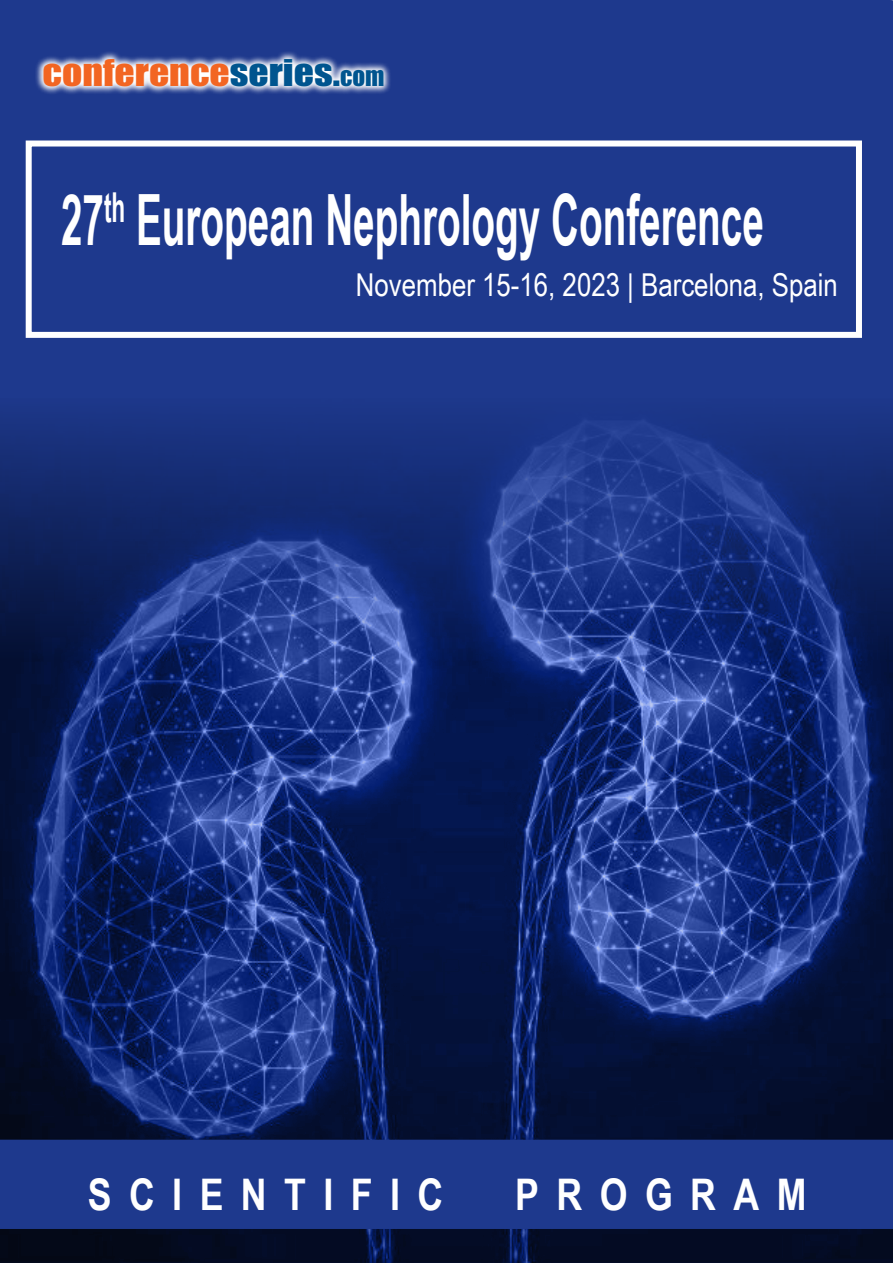
<style>
.page{position:relative;width:893px;height:1263px;background:#fff}
.page>*{position:absolute;margin:0;border:0;box-sizing:border-box;transform-origin:0 0}
.t1{font:700 70.8px "Arial Narrow";color:#fff;scale:.67 1}
.t2{font:700 43.5px "Arial Narrow";letter-spacing:.4em;color:#fff}
.t3{font:34.05px "Impact";color:#f26522;scale:1.16 1}
.t4{font:31.5px "Arial Narrow";color:#fff}
.s1{color:#00558f}
.s2{font-size:24.45px;color:#00558f}
</style>
<div class="page">
<div style="left:0;top:0;width:893px;height:399px;background:#1e398d"></div>
<svg style="left:35px;top:51px;width:357px;height:44px"></svg>
<div style="left:26px;top:141px;width:836px;height:197px;border:6px solid #fff"></div>
<img style="left:0;top:399px;width:893px;height:864px">
<div style="left:0;top:1140px;width:893px;height:89px;background:#1e398d"></div>
<p class="t3" style="left:43px;top:46px;width:296px">CONFERENCE<span class="s1">SERIES.</span><span class="s2">COM</span></p>
<h1 class="t1" style="left:61px;top:167px;width:1051px">27<sup>th</sup> European Nephrology Conference</h1>
<p class="t4" style="left:356px;top:262px;width:483px">November 15-16, 2023 | Barcelona, Spain</p>
<h2 class="t2" style="left:88px;top:1162px;width:357px">SCIENTIFIC</h2>
<h2 class="t2" style="left:515px;top:1162px;width:293px">PROGRAM</h2>
</div>
